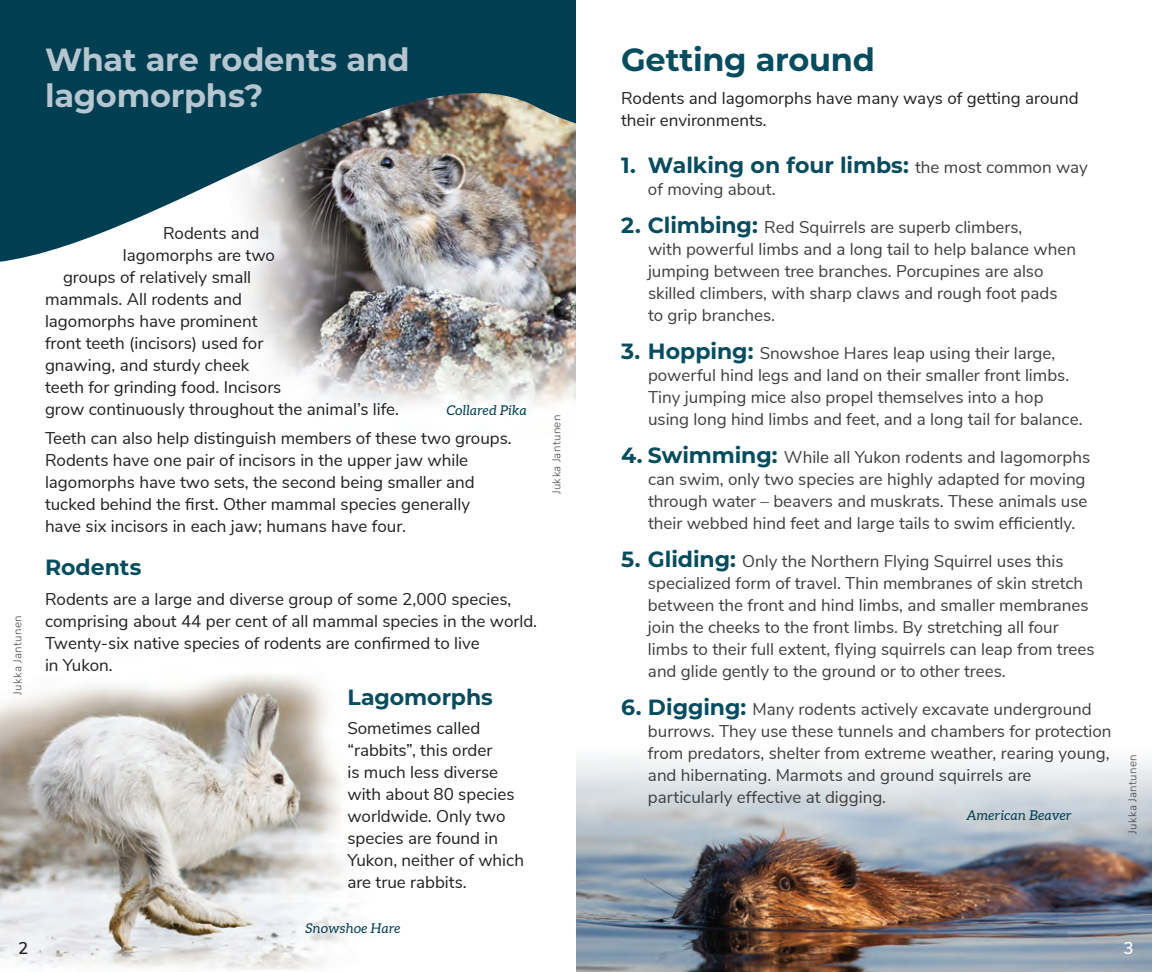
<style>
.page{position:relative;width:1152px;height:972px;background:#fff}
.page>*{position:absolute;margin:0;border:0;box-sizing:border-box;transform-origin:0 0}
.t1{font:700 32px/36px "Montserrat";letter-spacing:-.01em;color:#b5c6d0}
.t2{font:700 32px "Montserrat";letter-spacing:-.01em;color:#064c5f}
.t3{font:700 22px "Montserrat";color:#064c5f}
.t4{font:17px/22px "Nunito Sans";color:#3e3e3f}
.t5{font:17px/22px "Nunito Sans";color:#231f20}
.t6{font:600 17px "Nunito Sans";color:#231f20}
.t7{font:600 17px "Nunito Sans";color:#fff}
.t8{font:italic 13.6px "Aleo";letter-spacing:.025em;color:#003f52}
.t9{font:300 11.6px "Nunito Sans";letter-spacing:.03em;color:#231f20}
.s1{font-family:"Nunito Sans";font-weight:400;font-size:17px;color:#3e3e3f}
.s2{font-family:"Montserrat";font-weight:700;font-size:22px;color:#064c5f}
</style>
<div class="page">
<img style="left:0;top:674px;width:357px;height:296px">
<img style="left:247px;top:264px;width:329px;height:142px">
<img style="left:576px;top:759px;width:576px;height:213px">
<img style="left:0;top:0;width:576px;height:264px">
<p class="t9" style="left:9px;top:695px;width:81px;rotate:-90deg">Jukka Jantunen</p>
<h1 class="t1" style="left:45px;top:40px;width:366px">What are rodents and lagomorphs?</h1>
<h1 class="t2" style="left:621px;top:37px;width:255px">Getting around</h1>
<p class="t5" style="left:621px;top:86px;width:459px">Rodents and lagomorphs have many ways of getting around their environments.</p>
<p class="t3" style="left:621px;top:149px;width:469px">1. Walking on four limbs: <span class="s1">the most common way</span></p>
<p class="t4" style="left:648px;top:177px;width:129px">of moving about.</p>
<p class="t4" style="left:648px;top:215px;width:430px;text-indent:-27px"><span class="s2">2. Climbing:</span> Red Squirrels are superb climbers,<br>with powerful limbs and a long tail to help balance when jumping between tree branches. Porcupines are also skilled climbers, with sharp claws and rough foot pads to grip branches.</p>
<p class="t4" style="left:648px;top:341px;width:436px;text-indent:-27px"><span class="s2">3. Hopping:</span> Snowshoe Hares leap using their large, powerful hind legs and land on their smaller front limbs.<br>Tiny jumping mice also propel themselves into a hop using long hind limbs and feet, and a long tail for balance.</p>
<p class="t4" style="left:648px;top:445px;width:444px;text-indent:-27px"><span class="s2">4. Swimming:</span> While all Yukon rodents and lagomorphs can swim, only two species are highly adapted for moving through water – beavers and muskrats. These animals use their webbed hind feet and large tails to swim efficiently.</p>
<p class="t4" style="left:648px;top:549px;width:448px;text-indent:-27px"><span class="s2">5. Gliding:</span> Only the Northern Flying Squirrel uses this specialized form of travel. Thin membranes of skin stretch between the front and hind limbs, and smaller membranes join the cheeks to the front limbs. By stretching all four limbs to their full extent, flying squirrels can leap from trees and glide gently to the ground or to other trees.</p>
<p class="t4" style="left:648px;top:697px;width:465px;text-indent:-27px"><span class="s2">6. Digging:</span> Many rodents actively excavate underground burrows. They use these tunnels and chambers for protection from predators, shelter from extreme weather, rearing young, and hibernating. Marmots and ground squirrels are particularly effective at digging.</p>
<p class="t5" style="left:163px;top:221px;width:98px">Rodents and</p>
<p class="t5" style="left:123px;top:243px;width:154px">lagomorphs are two</p>
<p class="t5" style="left:63px;top:265px;width:190px">groups of relatively small</p>
<p class="t5" style="left:45px;top:287px;width:199px">mammals. All rodents and</p>
<p class="t5" style="left:45px;top:309px;width:214px">lagomorphs have prominent</p>
<p class="t5" style="left:45px;top:331px;width:220px">front teeth (incisors) used for</p>
<p class="t5" style="left:45px;top:353px;width:206px">gnawing, and sturdy cheek</p>
<p class="t5" style="left:45px;top:375px;width:238px">teeth for grinding food. Incisors</p>
<p class="t5" style="left:45px;top:397px;width:356px">grow continuously throughout the animal’s life.</p>
<p class="t5" style="left:45px;top:426px;width:468px">Teeth can also help distinguish members of these two groups.<br>Rodents have one pair of incisors in the upper jaw while lagomorphs have two sets, the second being smaller and tucked behind the first. Other mammal species generally<br>have six incisors in each jaw; humans have four.</p>
<p class="t3" style="left:45px;top:552px;width:98px">Rodents</p>
<p class="t5" style="left:45px;top:587px;width:494px">Rodents are a large and diverse group of some 2,000 species, comprising about 44 per cent of all mammal species in the world.<br>Twenty-six native species of rodents are confirmed to live<br>in Yukon.</p>
<p class="t3" style="left:347px;top:681px;width:147px">Lagomorphs</p>
<p class="t5" style="left:347px;top:716px;width:178px">Sometimes called “rabbits”, this order<br>is much less diverse with about 80 species worldwide. Only two species are found in<br>Yukon, neither of which are true rabbits.</p>
<p class="t8" style="left:447px;top:403px;width:81px">Collared Pika</p>
<p class="t9" style="left:548px;top:494px;width:81px;rotate:-90deg">Jukka Jantunen</p>
<p class="t8" style="left:966px;top:807px;width:107px">American Beaver</p>
<p class="t8" style="left:306px;top:920px;width:96px">Snowshoe Hare</p>
<p class="t9" style="left:1124px;top:834px;width:81px;rotate:-90deg">Jukka Jantunen</p>
<p class="t6" style="left:18px;top:936px;width:12px">2</p>
<p class="t7" style="left:1124px;top:936px;width:12px">3</p>
</div>
